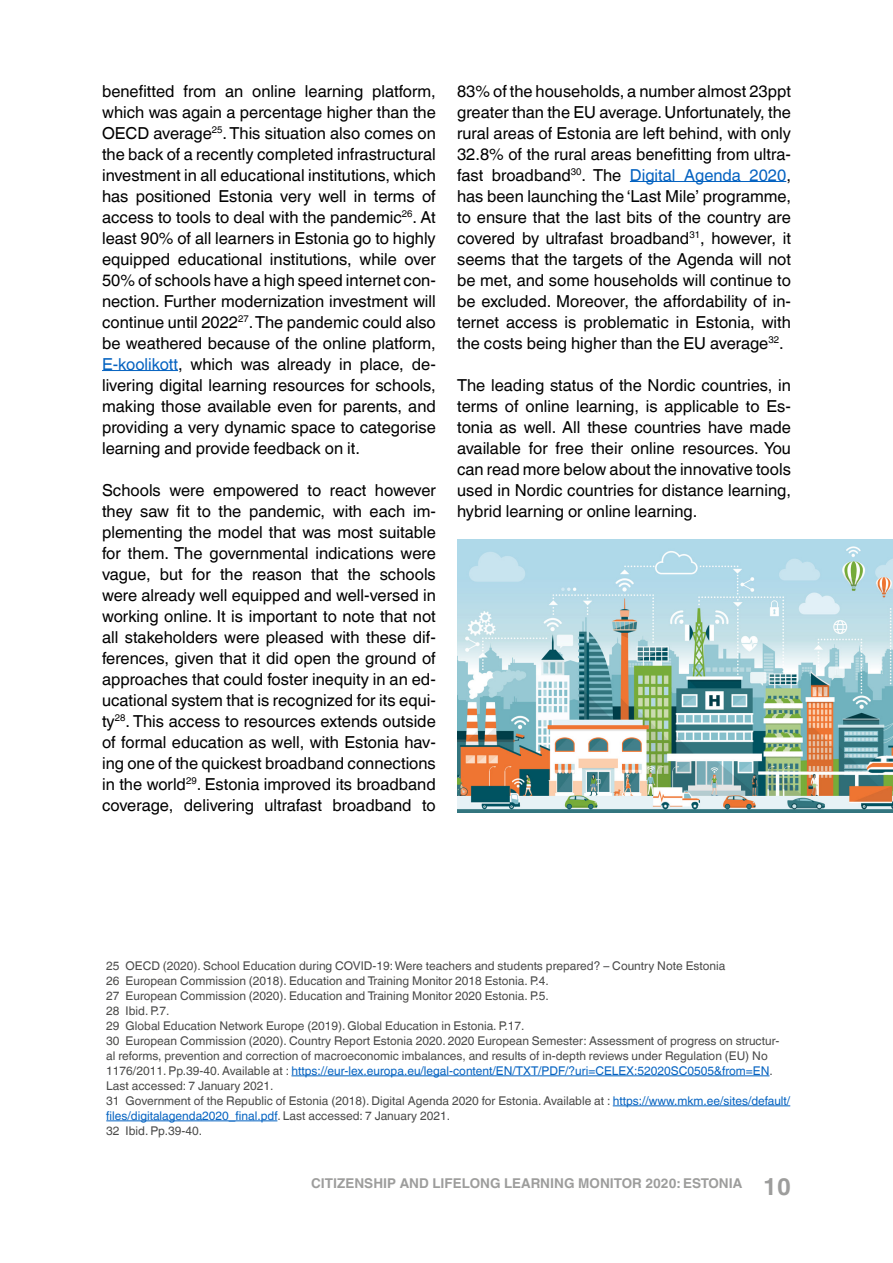
<style>
.page{position:relative;width:893px;height:1263px;background:#fff}
.page>*{position:absolute;margin:0;border:0;box-sizing:border-box;transform-origin:0 0}
.t1{font:700 24px "Helvetica World";color:#9d9d9c}
.t2{font:16.5px/21px "Helvetica World";color:#000;text-align:justify}
.t3{font:700 13.5px "Helvetica World";color:#9d9d9c}
.t4{font:12px/15px "Helvetica World";color:#4a4a49}
.s1{color:#0563c1}
</style>
<div class="page">
<hr style="left:102px;top:370px;width:76px;height:1px;background:#0563c1">
<hr style="left:291px;top:1075px;width:478px;height:1px;background:#0563c1">
<hr style="left:613px;top:1105px;width:177px;height:1px;background:#0563c1">
<hr style="left:106px;top:1120px;width:171px;height:1px;background:#0563c1">
<hr style="left:630px;top:181px;width:156px;height:1px;background:#0563c1">
<img style="left:457px;top:539px;width:436px;height:273px">
<p class="t2" style="left:102px;top:81px;width:335px">benefitted from an online learning platform, which was again a percentage higher than the OECD average<sup>25</sup>. This situation also comes on the back of a recently completed infrastructural investment in all educational institutions, which has positioned Estonia very well in terms of access to tools to deal with the pandemic<sup>26</sup>. At least 90% of all learners in Estonia go to highly equipped educational institutions, while over 50% of schools have a high speed internet con&shy;nection. Further modernization investment will continue until 2022<sup>27</sup>. The pandemic could also be weathered because of the online platform, <span class="s1">E-koolikott</span>, which was already in place, de&shy;livering digital learning resources for schools, making those available even for parents, and providing a very dynamic space to categorise learning and provide feedback on it.</p>
<p class="t2" style="left:102px;top:480px;width:335px">Schools were empowered to react however they saw fit to the pandemic, with each im&shy;plementing the model that was most suitable for them. The governmental indications were vague, but for the reason that the schools were already well equipped and well-versed in working online. It is important to note that not all stakeholders were pleased with these dif&shy;ferences, given that it did open the ground of approaches that could foster inequity in an ed&shy;ucational system that is recognized for its equi&shy;ty<sup>28</sup>. This access to resources extends outside of formal education as well, with Estonia hav&shy;ing one of the quickest broadband connections in the world<sup>29</sup>. Estonia improved its broadband coverage, delivering ultrafast broadband to</p>
<p class="t2" style="left:457px;top:81px;width:335px">83% of the households, a number almost 23ppt greater than the EU average. Unfortunately, the rural areas of Estonia are left behind, with only 32.8% of the rural areas benefitting from ultra&shy;fast broadband<sup>30</sup>. The <span class="s1">Digital Agenda 2020</span>, has been launching the ‘Last Mile’ programme, to ensure that the last bits of the country are covered by ultrafast broadband<sup>31</sup>, however, it seems that the targets of the Agenda will not be met, and some households will continue to be excluded. Moreover, the affordability of in&shy;ternet access is problematic in Estonia, with the costs being higher than the EU average<sup>32</sup>.</p>
<p class="t2" style="left:457px;top:375px;width:335px">The leading status of the Nordic countries, in terms of online learning, is applicable to Es&shy;tonia as well. All these countries have made available for free their online resources. You can read more below about the innovative tools used in Nordic countries for distance learning, hybrid learning or online learning.</p>
<p class="t4" style="left:106px;top:959px;width:685px">25 OECD (2020). School Education during COVID-19: Were teachers and students prepared? – Country Note Estonia<br>26 European Commission (2018). Education and Training Monitor 2018 Estonia. P.4.<br>27 European Commission (2020). Education and Training Monitor 2020 Estonia. P.5.<br>28 Ibid. P.7.<br>29 Global Education Network Europe (2019). Global Education in Estonia. P.17.<br>30 European Commission (2020). Country Report Estonia 2020. 2020 European Semester: Assessment of progress on structur&shy;al reforms, prevention and correction of macroeconomic imbalances, and results of in-depth reviews under Regulation (EU) No 1176/2011. Pp.39-40. Available at : <span class="s1">https://eur-lex.europa.eu/legal-content/EN/TXT/PDF/?uri=CELEX:52020SC0505&amp;from=EN</span>.<br>Last accessed: 7 January 2021.<br>31 Government of the Republic of Estonia (2018). Digital Agenda 2020 for Estonia. Available at : <span class="s1">https://www.mkm.ee/sites/default/ files/digitalagenda2020_final.pdf</span>. Last accessed: 7 January 2021.<br>32 Ibid. Pp.39-40.</p>
<p class="t3" style="left:311px;top:1175px;width:19px">CITIZENSHIP</p>
<p class="t3" style="left:400px;top:1175px;width:11px">AND</p>
<p class="t3" style="left:433px;top:1175px;width:18px">LIFELONG</p>
<p class="t3" style="left:504px;top:1175px;width:18px">LEARNING</p>
<p class="t3" style="left:578px;top:1175px;width:21px">MONITOR</p>
<p class="t3" style="left:645px;top:1175px;width:99px">2020: ESTONIA</p>
<h1 class="t1" style="left:763px;top:1173px;width:29px">10</h1>
</div>
